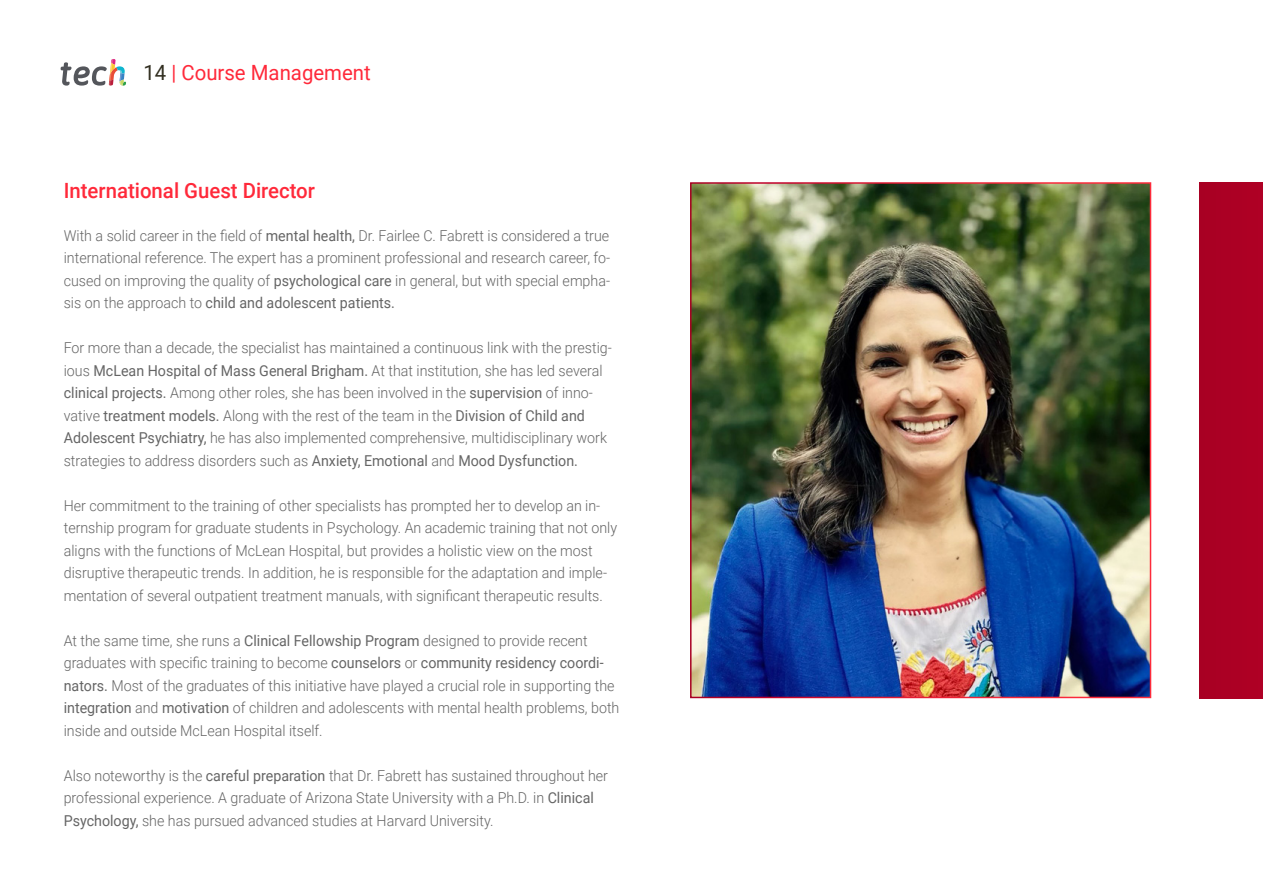
<style>
.page{position:relative;width:1263px;height:893px;background:#fff}
.page>*{position:absolute;margin:0;border:0;box-sizing:border-box;transform-origin:0 0}
.t1{font:500 21px "Roboto";color:#ff293a}
.t2{font:21px "Roboto";color:#ff293a}
.t3{font:300 15px/22.5px "Roboto";color:#656565;scale:.95 1}
.s1{color:#312e20}
.s2{font-weight:400}
</style>
<div class="page">
<svg style="left:61px;top:59px;width:65px;height:27px"></svg>
<div style="left:1199px;top:182px;width:64px;height:516px;background:#ab0024"></div>
<img style="left:693px;top:185px;width:455px;height:510px">
<h1 class="t2" style="left:144px;top:57px;width:229px"><span class="s1">14</span> | Course Management</h1>
<h1 class="t1" style="left:64px;top:176px;width:253px">International Guest Director</h1>
<p class="t3" style="left:64px;top:224px;width:577px;text-align:justify">With a solid career in the field of <span class="s2">mental health,</span> Dr. Fairlee C. Fabrett is considered a true international reference. The expert has a prominent professional and research career, fo&shy;cused on improving the quality of <span class="s2">psychological care</span> in general, but with special empha&shy;sis on the approach to <span class="s2">child and adolescent patients.</span></p>
<p class="t3" style="left:64px;top:336px;width:578px">For more than a decade, the specialist has maintained a continuous link with the prestig&shy;ious <span class="s2">McLean Hospital of Mass General Brigham.</span> At that institution, she has led several <span class="s2">clinical projects.</span> Among other roles, she has been involved in the <span class="s2">supervision</span> of inno&shy;vative <span class="s2">treatment models.</span> Along with the rest of the team in the <span class="s2">Division of Child and Adolescent Psychiatry,</span> he has also implemented comprehensive, multidisciplinary work strategies to address disorders such as <span class="s2">Anxiety, Emotional</span> and <span class="s2">Mood Dysfunction.</span></p>
<p class="t3" style="left:64px;top:494px;width:584px">Her commitment to the training of other specialists has prompted her to develop an in&shy;ternship program for graduate students in Psychology. An academic training that not only aligns with the functions of McLean Hospital, but provides a holistic view on the most disruptive therapeutic trends. In addition, he is responsible for the adaptation and imple&shy;mentation of several outpatient treatment manuals, with significant therapeutic results.</p>
<p class="t3" style="left:64px;top:629px;width:586px">At the same time, she runs a <span class="s2">Clinical Fellowship Program</span> designed to provide recent graduates with specific training to become <span class="s2">counselors</span> or <span class="s2">community residency coordi&shy;nators.</span> Most of the graduates of this initiative have played a crucial role in supporting the <span class="s2">integration</span> and <span class="s2">motivation</span> of children and adolescents with mental health problems, both inside and outside McLean Hospital itself.</p>
<p class="t3" style="left:64px;top:764px;width:574px">Also noteworthy is the <span class="s2">careful preparation</span> that Dr. Fabrett has sustained throughout her professional experience. A graduate of Arizona State University with a Ph.D. in <span class="s2">Clinical<br>Psychology,</span> she has pursued advanced studies at Harvard University.</p>
</div>
